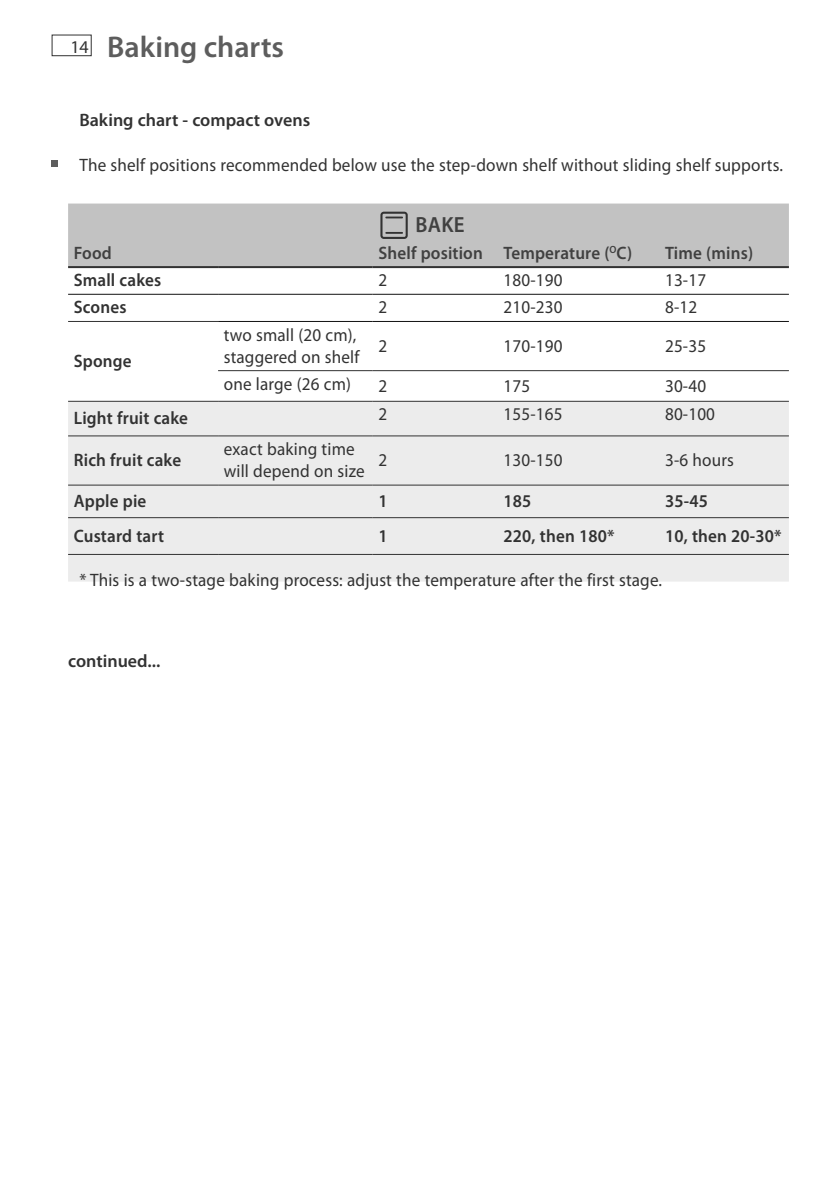
<style>
.page{position:relative;width:840px;height:1191px;background:#fff}
.page>*{position:absolute;margin:0;border:0;box-sizing:border-box;transform-origin:0 0}
.t1{font:600 30px "Myriad Pro";color:#5d5d5d}
.t2{font:600 22px "Myriad Pro";color:#404040;scale:.95 1}
.t3{font:18px/22px "Myriad Pro";letter-spacing:.01em;color:#323232;scale:.95 1}
.t4{font:600 18px "Myriad Pro";letter-spacing:.01em;color:#323232;scale:.95 1}
.t5{font:600 18px "Myriad Pro";letter-spacing:.01em;color:#404040;scale:.95 1}
.t6{font:600 18px "Myriad Pro";letter-spacing:.01em;color:#323232}
.s1{font-weight:400;font-size:18px;color:#323232}
</style>
<div class="page">
<div style="left:52px;top:35px;width:40px;height:21px;border:1px solid #323232"></div>
<svg style="left:51px;top:160px;width:6px;height:6px"></svg>
<div style="left:68px;top:203px;width:720px;height:63px;background:#c2c2c2"></div>
<div style="left:68px;top:402px;width:720px;height:179px;background:#ececec"></div>
<hr style="left:68px;top:266px;width:150px;height:2px;background:#323232">
<hr style="left:218px;top:266px;width:154px;height:2px;background:#323232">
<hr style="left:372px;top:266px;width:416px;height:2px;background:#323232">
<hr style="left:68px;top:401px;width:150px;height:1px;background:#323232">
<hr style="left:218px;top:401px;width:154px;height:1px;background:#323232">
<hr style="left:372px;top:401px;width:416px;height:1px;background:#323232">
<hr style="left:68px;top:435px;width:150px;height:1px;background:#323232">
<hr style="left:218px;top:435px;width:154px;height:1px;background:#323232">
<hr style="left:372px;top:435px;width:416px;height:1px;background:#323232">
<hr style="left:68px;top:554px;width:150px;height:1px;background:#323232">
<hr style="left:218px;top:554px;width:154px;height:1px;background:#323232">
<hr style="left:68px;top:294px;width:150px;height:1px;background:#121212">
<hr style="left:218px;top:294px;width:154px;height:1px;background:#121212">
<hr style="left:372px;top:294px;width:416px;height:1px;background:#121212">
<hr style="left:218px;top:321px;width:154px;height:1px;background:#121212">
<hr style="left:372px;top:321px;width:416px;height:1px;background:#121212">
<hr style="left:68px;top:321px;width:150px;height:1px;background:#323232">
<hr style="left:218px;top:370px;width:154px;height:1px;background:#323232">
<hr style="left:372px;top:370px;width:416px;height:1px;background:#323232">
<hr style="left:372px;top:554px;width:416px;height:1px;background:#323232">
<hr style="left:68px;top:484px;width:150px;height:1px;background:#323232">
<hr style="left:218px;top:484px;width:154px;height:1px;background:#323232">
<hr style="left:372px;top:484px;width:416px;height:1px;background:#323232">
<hr style="left:68px;top:517px;width:150px;height:1px;background:#323232">
<hr style="left:218px;top:517px;width:154px;height:1px;background:#323232">
<hr style="left:372px;top:517px;width:416px;height:1px;background:#323232">
<svg style="left:380px;top:212px;width:27px;height:27px"></svg>
<h1 class="t1" style="left:70px;top:35px;width:215px"><span class="s1">14</span> Baking charts</h1>
<p class="t6" style="left:79px;top:113px;width:232px">Baking chart - compact ovens</p>
<p class="t3" style="left:79px;top:155px;width:741px">The shelf positions recommended below use the step-down shelf without sliding shelf supports.</p>
<p class="t2" style="left:415px;top:216px;width:53px">BAKE</p>
<p class="t5" style="left:74px;top:246px;width:41px">Food</p>
<p class="t5" style="left:378px;top:246px;width:268px">Shelf position Temperature (<sup>O</sup>C)</p>
<p class="t5" style="left:664px;top:246px;width:94px">Time (mins)</p>
<p class="t4" style="left:74px;top:273px;width:93px">Small cakes</p>
<p class="t3" style="left:378px;top:271px;width:11px">2</p>
<p class="t3" style="left:503px;top:271px;width:64px">180-190</p>
<p class="t3" style="left:664px;top:271px;width:45px">13-17</p>
<p class="t4" style="left:74px;top:301px;width:57px">Scones</p>
<p class="t3" style="left:378px;top:298px;width:11px">2</p>
<p class="t3" style="left:503px;top:298px;width:64px">210-230</p>
<p class="t3" style="left:664px;top:298px;width:35px">8-12</p>
<p class="t4" style="left:74px;top:354px;width:62px">Sponge</p>
<p class="t3" style="left:224px;top:325px;width:144px">two small (20 cm), staggered on shelf</p>
<p class="t3" style="left:378px;top:336px;width:11px">2</p>
<p class="t3" style="left:503px;top:336px;width:64px">170-190</p>
<p class="t3" style="left:664px;top:336px;width:45px">25-35</p>
<p class="t3" style="left:224px;top:374px;width:135px">one large (26 cm)</p>
<p class="t3" style="left:378px;top:376px;width:11px">2</p>
<p class="t3" style="left:503px;top:376px;width:30px">175</p>
<p class="t3" style="left:664px;top:376px;width:45px">30-40</p>
<p class="t4" style="left:74px;top:411px;width:122px">Light fruit cake</p>
<p class="t3" style="left:378px;top:405px;width:11px">2</p>
<p class="t3" style="left:503px;top:405px;width:64px">155-165</p>
<p class="t3" style="left:664px;top:405px;width:54px">80-100</p>
<p class="t4" style="left:74px;top:453px;width:115px">Rich fruit cake</p>
<p class="t3" style="left:224px;top:440px;width:150px">exact baking time will depend on size</p>
<p class="t3" style="left:378px;top:451px;width:11px">2</p>
<p class="t3" style="left:503px;top:451px;width:64px">130-150</p>
<p class="t3" style="left:664px;top:451px;width:74px">3-6 hours</p>
<p class="t4" style="left:74px;top:494px;width:78px">Apple pie</p>
<p class="t4" style="left:378px;top:494px;width:11px">1</p>
<p class="t4" style="left:503px;top:494px;width:31px">185</p>
<p class="t4" style="left:664px;top:494px;width:46px">35-45</p>
<p class="t4" style="left:74px;top:529px;width:96px">Custard tart</p>
<p class="t4" style="left:378px;top:529px;width:11px">1</p>
<p class="t4" style="left:503px;top:529px;width:118px">220, then 180*</p>
<p class="t4" style="left:664px;top:529px;width:124px">10, then 20-30*</p>
<p class="t3" style="left:79px;top:571px;width:614px">* This is a two-stage baking process: adjust the temperature after the first stage.</p>
<p class="t6" style="left:68px;top:654px;width:94px">continued...</p>
</div>
